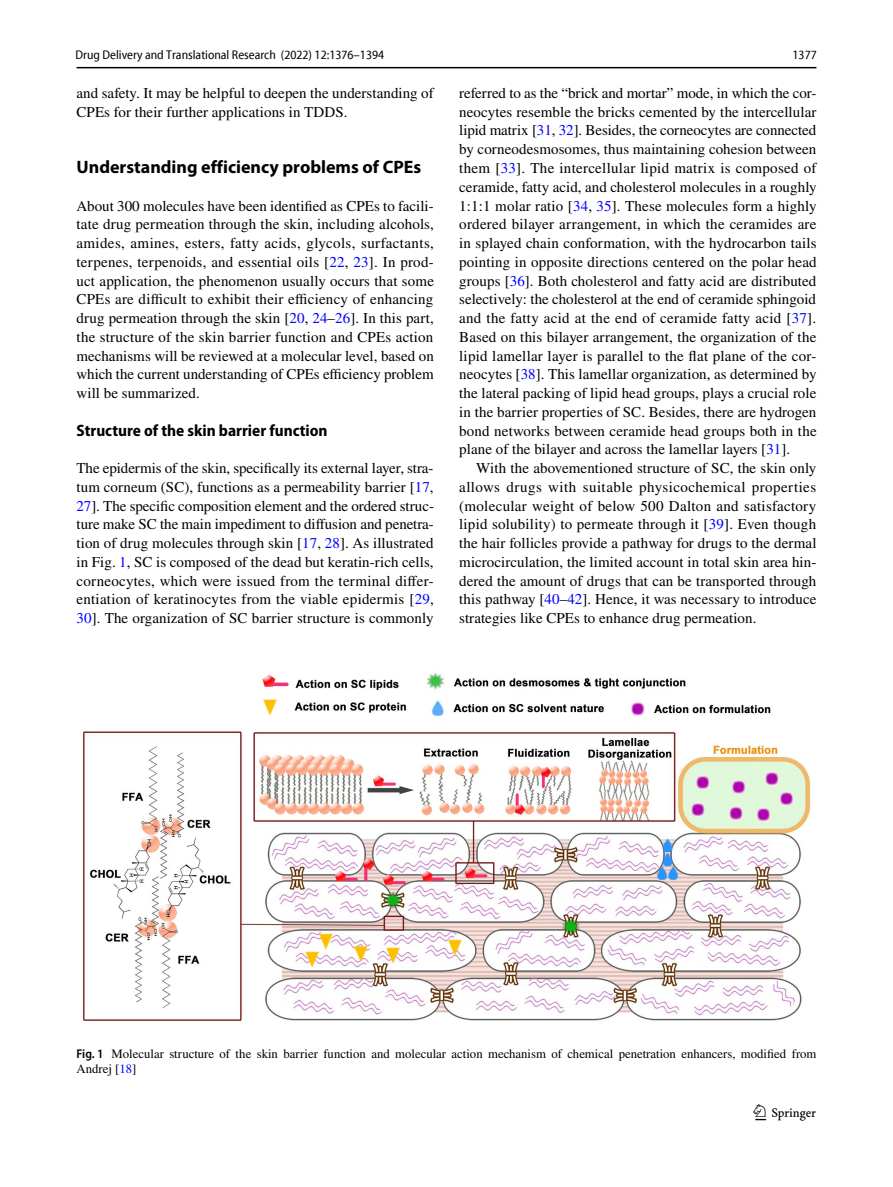
<style>
.page{position:relative;width:893px;height:1187px;background:#fff}
.page>*{position:absolute;margin:0;border:0;box-sizing:border-box;transform-origin:0 0}
.t1{font:22.5px "Springnew Regular 3";color:#000}
.t2{font:700 18px "Myriad Pro";color:#000}
.t3{font:700 semi-condensed 16.5px "Myriad Pro";color:#000}
.t4{font:15px/18.8px "STIX";letter-spacing:.005em;color:#000;text-align:justify}
.t5{font:12.75px/15px "STIX";color:#000}
.t6{font:semi-condensed 12.75px "Myriad Pro Unic";color:#000}
.s1{color:#00f}
.s2{font-family:"Myriad Pro";font-weight:600;font-stretch:semi-condensed}
</style>
<div class="page">
<hr style="left:77px;top:67px;width:739px;height:1px;background:#000">
<img style="left:82px;top:672px;width:730px;height:349px">
<p class="t6" style="left:76px;top:50px;width:310px">Drug Delivery and Translational Research (2022) 12:1376–1394</p>
<p class="t6" style="left:792px;top:50px;width:26px">1377</p>
<p class="t4" style="left:77px;top:84px;width:359px">and safety. It may be helpful to deepen the understanding of<br>CPEs for their further applications in TDDS.</p>
<p class="t2" style="left:77px;top:155px;width:346px">Understanding efficiency problems of CPEs</p>
<p class="t4" style="left:77px;top:197px;width:359px">About 300 molecules have been identified as CPEs to facili&shy;tate drug permeation through the skin, including alcohols, amides, amines, esters, fatty acids, glycols, surfactants, terpenes, terpenoids, and essential oils [<span class="s1">22</span>, <span class="s1">23</span>]. In prod&shy;uct application, the phenomenon usually occurs that some CPEs are difficult to exhibit their efficiency of enhancing drug permeation through the skin [<span class="s1">20</span>, <span class="s1">24</span>–<span class="s1">26</span>]. In this part, the structure of the skin barrier function and CPEs action mechanisms will be reviewed at a molecular level, based on which the current understanding of CPEs efficiency problem will be summarized.</p>
<p class="t3" style="left:77px;top:421px;width:253px">Structure of the skin barrier function</p>
<p class="t4" style="left:77px;top:459px;width:359px">The epidermis of the skin, specifically its external layer, stra&shy;tum corneum (SC), functions as a permeability barrier [<span class="s1">17</span>, <span class="s1">27</span>]. The specific composition element and the ordered struc&shy;ture make SC the main impediment to diffusion and penetra&shy;tion of drug molecules through skin [<span class="s1">17</span>, <span class="s1">28</span>]. As illustrated in Fig. <span class="s1">1</span>, SC is composed of the dead but keratin-rich cells, corneocytes, which were issued from the terminal differ&shy;entiation of keratinocytes from the viable epidermis [<span class="s1">29</span>, <span class="s1">30</span>]. The organization of SC barrier structure is commonly</p>
<p class="t4" style="left:459px;top:84px;width:359px">referred to as the “brick and mortar” mode, in which the cor&shy;neocytes resemble the bricks cemented by the intercellular lipid matrix [<span class="s1">31</span>, <span class="s1">32</span>]. Besides, the corneocytes are connected by corneodesmosomes, thus maintaining cohesion between them [<span class="s1">33</span>]. The intercellular lipid matrix is composed of ceramide, fatty acid, and cholesterol molecules in a roughly 1:1:1 molar ratio [<span class="s1">34</span>, <span class="s1">35</span>]. These molecules form a highly ordered bilayer arrangement, in which the ceramides are in splayed chain conformation, with the hydrocarbon tails pointing in opposite directions centered on the polar head groups [<span class="s1">36</span>]. Both cholesterol and fatty acid are distributed selectively: the cholesterol at the end of ceramide sphingoid and the fatty acid at the end of ceramide fatty acid [<span class="s1">37</span>].<br>Based on this bilayer arrangement, the organization of the lipid lamellar layer is parallel to the flat plane of the cor&shy;neocytes [<span class="s1">38</span>]. This lamellar organization, as determined by the lateral packing of lipid head groups, plays a crucial role in the barrier properties of SC. Besides, there are hydrogen bond networks between ceramide head groups both in the plane of the bilayer and across the lamellar layers [<span class="s1">31</span>].</p>
<p class="t4" style="left:459px;top:459px;width:359px;text-indent:17px">With the abovementioned structure of SC, the skin only allows drugs with suitable physicochemical properties (molecular weight of below 500 Dalton and satisfactory lipid solubility) to permeate through it [<span class="s1">39</span>]. Even though the hair follicles provide a pathway for drugs to the dermal microcirculation, the limited account in total skin area hin&shy;dered the amount of drugs that can be transported through this pathway [<span class="s1">40</span>–<span class="s1">42</span>]. Hence, it was necessary to introduce strategies like CPEs to enhance drug permeation.</p>
<p class="t5" style="left:77px;top:1046px;width:741px"><span class="s2">Fig. 1</span> Molecular structure of the skin barrier function and molecular action mechanism of chemical penetration enhancers, modified from<br>Andrej [<span class="s1">18</span>]</p>
<h1 class="t1" style="left:755px;top:1104px;width:62px">1 3</h1>
</div>
